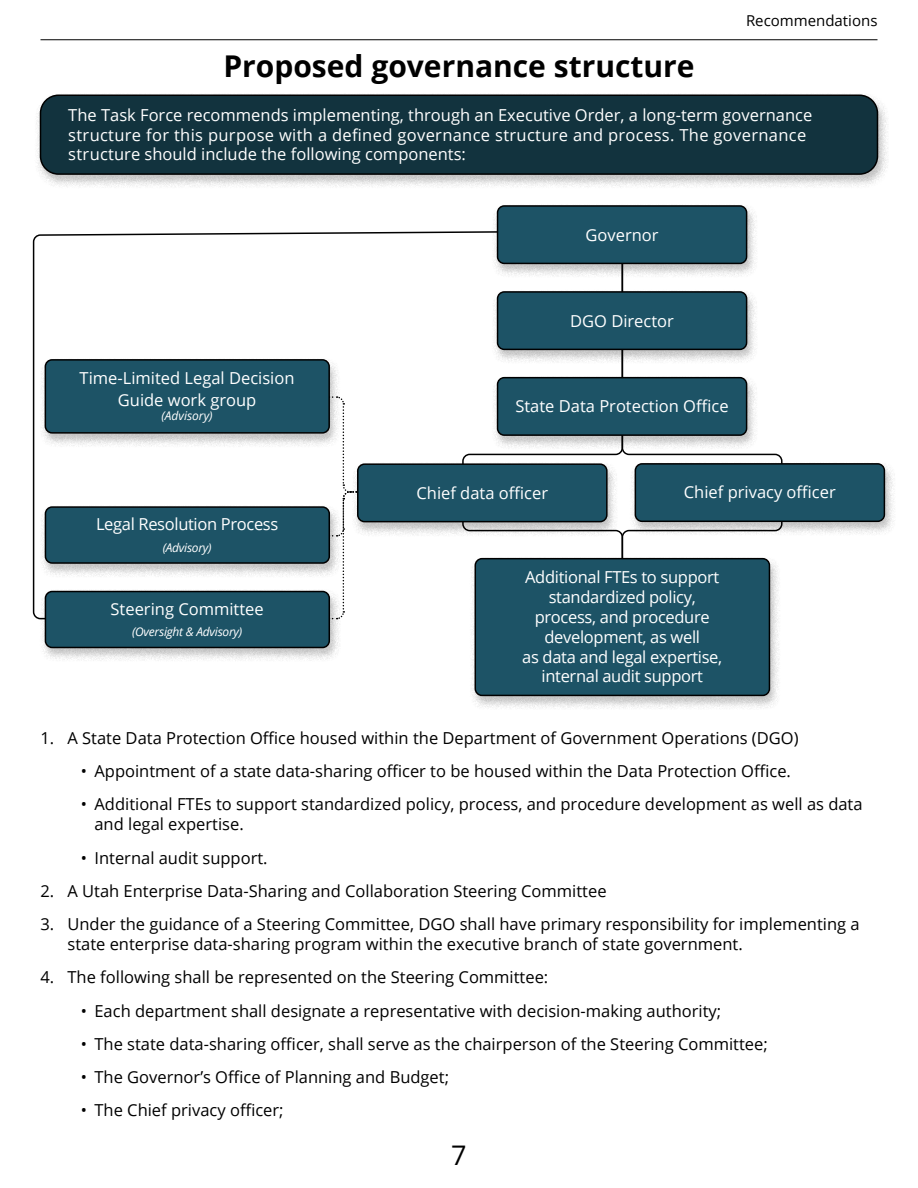
<style>
.page{position:relative;width:918px;height:1188px;background:#fff}
.page>*{position:absolute;margin:0;border:0;box-sizing:border-box;transform-origin:0 0}
.t1{font:700 30px "Open Sans";color:#000}
.t2{font:27px "Open Sans";color:#000}
.t3{font:16.5px/19.8px "Open Sans";color:#000}
.t4{font:16.5px/19.8px "Open Sans";color:#fff}
.t5{font:16.5px/19.8px "Open Sans";letter-spacing:-.02em;color:#fff;text-align:center}
.t6{font:15px "Open Sans";color:#000}
.t7{font:italic 12px "Open Sans";letter-spacing:-.02em;color:#fff}
.t8{font:italic 12px "Open Sans";color:#fff}
</style>
<div class="page">
<hr style="left:40px;top:39px;width:838px;height:1px;background:#000">
<div style="left:35px;top:93px;width:854px;height:96px;background:#000;opacity:.25"></div>
<div style="left:40px;top:95px;width:838px;height:79px;background:#12333e;border-radius:18px"></div>
<div style="left:40px;top:94px;width:838px;height:81px;border:2px solid #000;border-radius:18px"></div>
<svg style="left:32px;top:231px;width:429px;height:389px"></svg>
<svg style="left:624px;top:451px;width:159px;height:83px"></svg>
<svg style="left:461px;top:231px;width:163px;height:325px"></svg>
<div style="left:492px;top:204px;width:266px;height:74px;background:#000;opacity:.25"></div>
<div style="left:498px;top:206px;width:249px;height:57px;background:#1d5366;border-radius:7px"></div>
<div style="left:497px;top:205px;width:250px;height:59px;border:2px solid #000;border-radius:7px"></div>
<div style="left:492px;top:290px;width:266px;height:74px;background:#000;opacity:.25"></div>
<div style="left:498px;top:292px;width:249px;height:57px;background:#1d5366;border-radius:7px"></div>
<div style="left:497px;top:291px;width:250px;height:59px;border:2px solid #000;border-radius:7px"></div>
<div style="left:492px;top:375px;width:266px;height:75px;background:#000;opacity:.25"></div>
<div style="left:498px;top:378px;width:249px;height:57px;background:#1d5366;border-radius:7px"></div>
<div style="left:497px;top:377px;width:250px;height:59px;border:2px solid #000;border-radius:7px"></div>
<div style="left:352px;top:462px;width:266px;height:74px;background:#000;opacity:.25"></div>
<div style="left:358px;top:464px;width:249px;height:58px;background:#1d5366;border-radius:7px"></div>
<div style="left:357px;top:463px;width:251px;height:59px;border:2px solid #000;border-radius:7px"></div>
<div style="left:629px;top:462px;width:267px;height:74px;background:#000;opacity:.25"></div>
<div style="left:635px;top:464px;width:249px;height:57px;background:#1d5366;border-radius:7px"></div>
<div style="left:635px;top:463px;width:250px;height:59px;border:2px solid #000;border-radius:7px"></div>
<div style="left:40px;top:505px;width:301px;height:73px;background:#000;opacity:.25"></div>
<div style="left:45px;top:507px;width:284px;height:56px;background:#1d5366;border-radius:7px"></div>
<div style="left:45px;top:506px;width:285px;height:58px;border:2px solid #000;border-radius:7px"></div>
<div style="left:40px;top:589px;width:301px;height:73px;background:#000;opacity:.25"></div>
<div style="left:45px;top:592px;width:284px;height:55px;background:#1d5366;border-radius:7px"></div>
<div style="left:45px;top:591px;width:285px;height:57px;border:2px solid #000;border-radius:7px"></div>
<div style="left:469px;top:556px;width:312px;height:154px;background:#000;opacity:.25"></div>
<div style="left:475px;top:559px;width:294px;height:136px;background:#1d5366;border-radius:7px"></div>
<div style="left:475px;top:558px;width:295px;height:138px;border:2px solid #000;border-radius:7px"></div>
<div style="left:39px;top:358px;width:302px;height:90px;background:#000;opacity:.25"></div>
<div style="left:45px;top:360px;width:284px;height:73px;background:#1d5366;border-radius:7px"></div>
<div style="left:45px;top:359px;width:285px;height:75px;border:2px solid #000;border-radius:7px"></div>
<h1 class="t1" style="left:223px;top:45px;width:473px">Proposed governance structure</h1>
<p class="t6" style="left:746px;top:10px;width:133px">Recommendations</p>
<p class="t4" style="left:68px;top:104px;width:746px">The Task Force recommends implementing, through an Executive Order, a long-term governance structure for this purpose with a defined governance structure and process. The governance structure should include the following components:</p>
<p class="t4" style="left:586px;top:224px;width:75px">Governor</p>
<p class="t4" style="left:80px;top:367px;width:216px;line-height:21.6px;text-align:center">Time-Limited Legal Decision<br>Guide work group</p>
<p class="t8" style="left:161px;top:408px;width:53px">(Advisory)</p>
<p class="t5" style="left:96px;top:514px;width:184px">Legal Resolution Process</p>
<p class="t7" style="left:163px;top:539px;width:51px">(Advisory)</p>
<p class="t4" style="left:111px;top:599px;width:155px">Steering Committee</p>
<p class="t7" style="left:132px;top:623px;width:112px">(Oversight &amp; Advisory)</p>
<p class="t4" style="left:570px;top:310px;width:105px">DGO Director</p>
<p class="t4" style="left:515px;top:396px;width:215px">State Data Protection Office</p>
<p class="t4" style="left:416px;top:482px;width:133px">Chief data officer</p>
<p class="t4" style="left:684px;top:482px;width:153px">Chief privacy officer</p>
<p class="t5" style="left:522px;top:567px;width:201px">Additional FTEs to support standardized policy, process, and procedure development, as well<br>as data and legal expertise, internal audit support</p>
<p class="t3" style="left:40px;top:728px;width:760px">1. A State Data Protection Office housed within the Department of Government Operations (DGO)</p>
<p class="t3" style="left:81px;top:761px;width:712px">• Appointment of a state data-sharing officer to be housed within the Data Protection Office.</p>
<p class="t3" style="left:94px;top:794px;width:770px;text-indent:-13px">• Additional FTEs to support standardized policy, process, and procedure development as well as data and legal expertise.</p>
<p class="t3" style="left:81px;top:847px;width:188px">• Internal audit support.</p>
<p class="t3" style="left:40px;top:881px;width:568px">2. A Utah Enterprise Data-Sharing and Collaboration Steering Committee</p>
<p class="t3" style="left:67px;top:914px;width:794px;text-indent:-27px">3. Under the guidance of a Steering Committee, DGO shall have primary responsibility for implementing a state enterprise data-sharing program within the executive branch of state government.</p>
<p class="t3" style="left:40px;top:967px;width:509px">4. The following shall be represented on the Steering Committee:</p>
<p class="t3" style="left:81px;top:1000px;width:642px">• Each department shall designate a representative with decision-making authority;</p>
<p class="t3" style="left:81px;top:1034px;width:688px">• The state data-sharing officer, shall serve as the chairperson of the Steering Committee;</p>
<p class="t3" style="left:81px;top:1067px;width:370px">• The Governor’s Office of Planning and Budget;</p>
<p class="t3" style="left:81px;top:1100px;width:204px">• The Chief privacy officer;</p>
<h2 class="t2" style="left:451px;top:1136px;width:17px">7</h2>
</div>
